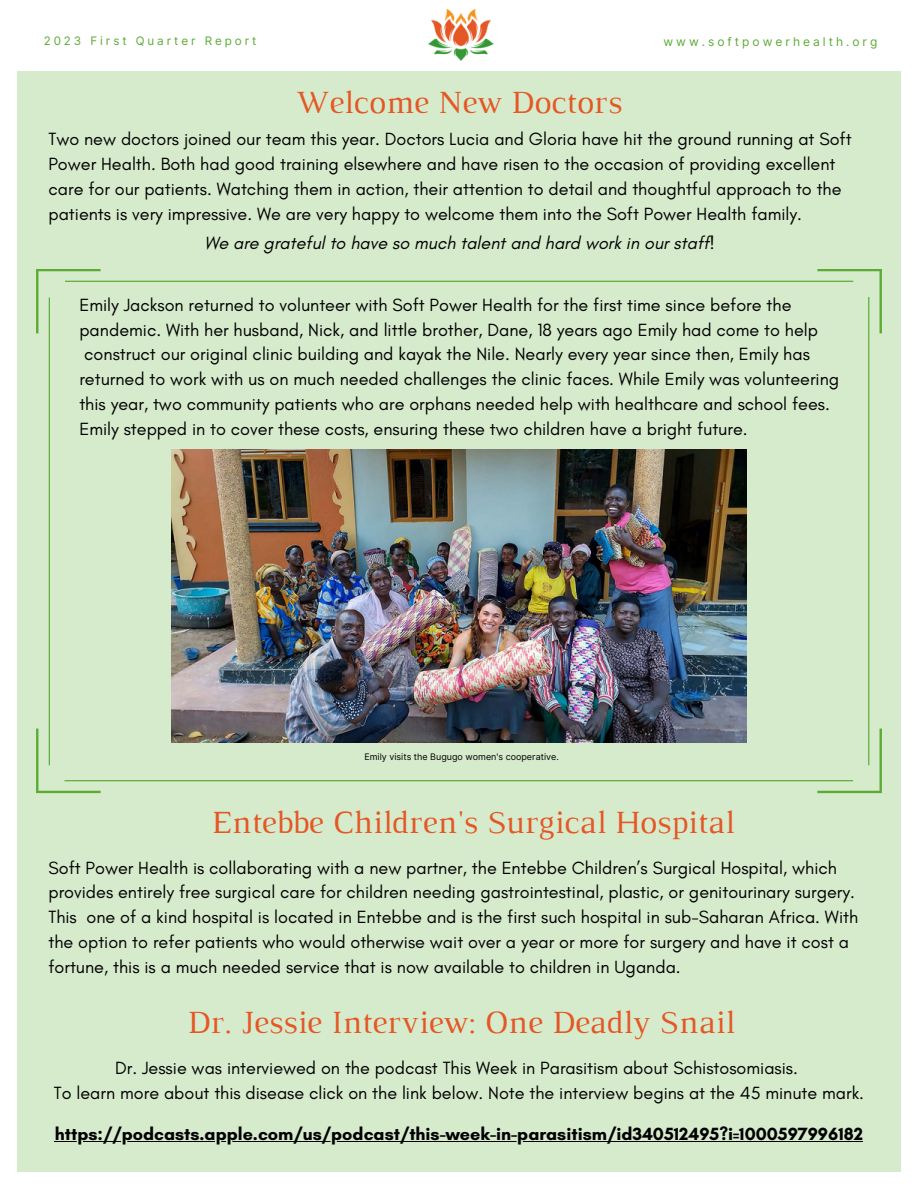
<style>
.page{position:relative;width:918px;height:1188px;background:#fff}
.page>*{position:absolute;margin:0;border:0;box-sizing:border-box;transform-origin:0 0}
.t1{font:33px "Luthier";color:#e55725}
.t2{font:18px/24.8px "Glacial Indifference";color:#000}
.t3{font:700 18px "Glacial Indifference";color:#000}
.t4{font:italic 18px "Glacial Indifference";color:#000}
.t5{font:12px "Inter";letter-spacing:.25em;color:#5bab34}
.t6{font:11.7px "Inter";letter-spacing:.25em;color:#5bab34}
.t7{font:9px "Inter";color:#000}
</style>
<div class="page">
<div style="left:17px;top:72px;width:883px;height:1099px;background:#d6eacc"></div>
<img style="left:428px;top:8px;width:66px;height:53px">
<svg style="left:36px;top:269px;width:846px;height:524px"></svg>
<img style="left:171px;top:449px;width:575px;height:294px">
<hr style="left:55px;top:1141px;width:808px;height:1px;background:#000">
<p class="t6" style="left:44px;top:34px;width:214px">2023 First Quarter Report</p>
<p class="t5" style="left:664px;top:34px;width:216px">www.softpowerhealth.org</p>
<p class="t1" style="left:296px;top:90px;width:328px">Welcome New Doctors</p>
<p class="t2" style="left:48px;top:127px;width:805px">Two new doctors joined our team this year. Doctors Lucia and Gloria have hit the ground running at Soft Power Health. Both had good training elsewhere and have risen to the occasion of providing excellent care for our patients. Watching them in action, their attention to detail and thoughtful approach to the patients is very impressive. We are very happy to welcome them into the Soft Power Health family.</p>
<p class="t4" style="left:204px;top:232px;width:512px">We are grateful to have so much talent and hard work in our staff!</p>
<p class="t2" style="left:79px;top:292px;width:761px">Emily Jackson returned to volunteer with Soft Power Health for the first time since before the pandemic. With her husband, Nick, and little brother, Dane, 18 years ago Emily had come to help construct our original clinic building and kayak the Nile. Nearly every year since then, Emily has returned to work with us on much needed challenges the clinic faces. While Emily was volunteering this year, two community patients who are orphans needed help with healthcare and school fees.<br>Emily stepped in to cover these costs, ensuring these two children have a bright future.</p>
<p class="t7" style="left:364px;top:751px;width:196px">Emily visits the Bugugo women's cooperative.</p>
<p class="t1" style="left:212px;top:810px;width:524px">Entebbe Children's Surgical Hospital</p>
<p class="t2" style="left:48px;top:855px;width:811px">Soft Power Health is collaborating with a new partner, the Entebbe Children’s Surgical Hospital, which provides entirely free surgical care for children needing gastrointestinal, plastic, or genitourinary surgery.<br>This one of a kind hospital is located in Entebbe and is the first such hospital in sub-Saharan Africa. With the option to refer patients who would otherwise wait over a year or more for surgery and have it cost a fortune, this is a much needed service that is now available to children in Uganda.</p>
<p class="t1" style="left:187px;top:1010px;width:549px">Dr. Jessie Interview: One Deadly Snail</p>
<p class="t2" style="left:115px;top:1055px;width:684px">Dr. Jessie was interviewed on the podcast This Week in Parasitism about Schistosomiasis.</p>
<p class="t2" style="left:54px;top:1080px;width:812px">To learn more about this disease click on the link below. Note the interview begins at the 45 minute mark.</p>
<p class="t3" style="left:55px;top:1123px;width:810px">https://podcasts.apple.com/us/podcast/this-week-in-parasitism/id340512495?i=1000597996182</p>
</div>
